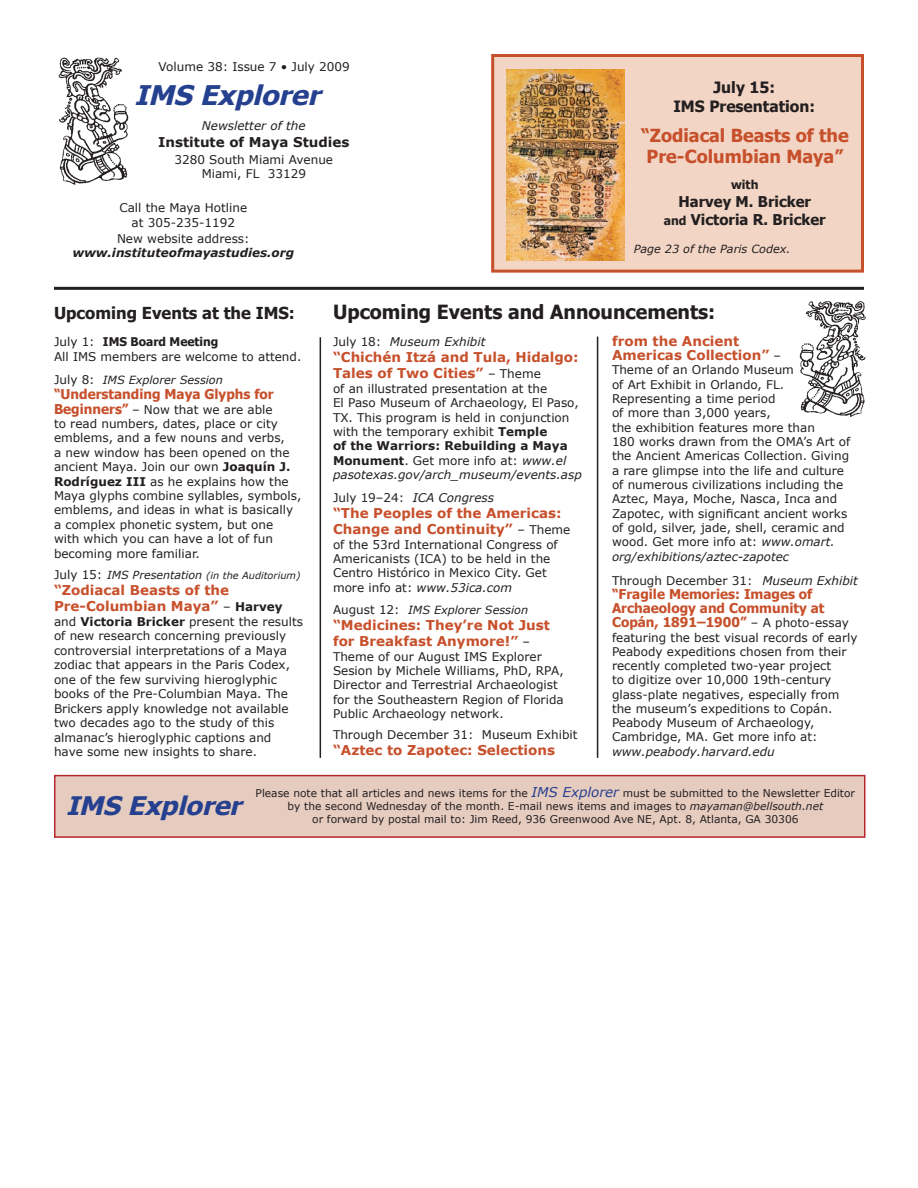
<style>
.page{position:relative;width:918px;height:1188px;background:#fff}
.page>*{position:absolute;margin:0;border:0;box-sizing:border-box;transform-origin:0 0}
.t1{font:italic 700 27px "Tahoma";color:#25408f;scale:1.05 1}
.t2{font:italic 700 25.5px "Tahoma";color:#25408f;scale:1.05 1}
.t3{font:700 19.5px "Tahoma";color:#231f20}
.t4{font:700 18px/21px "Tahoma";color:#c7502c;text-align:center}
.t5{font:700 16.5px "Tahoma";color:#231f20}
.t6{font:700 15.6px/19.5px "Tahoma";color:#231f20;text-align:center}
.t7{font:700 14.85px/17.9px "Tahoma";color:#231f20;text-align:center}
.t8{font:700 13.5px/16.2px "Verdana";color:#c7502c}
.t9{font:700 13.5px/14.2px "Tahoma";color:#c7502c}
.t10{font:700 13.5px "Verdana";color:#231f20}
.t11{font:700 12.15px "Tahoma";color:#231f20}
.t12{font:12px/14.4px "Verdana";color:#231f20}
.t13{font:italic 12px "Verdana";color:#231f20}
.t14{font:italic 700 12px "Verdana";color:#231f20}
.t15{font:700 12px "Tahoma";color:#231f20}
.t16{font:italic 11.85px "Verdana";color:#231f20}
.t17{font:italic 11.25px "Verdana";color:#231f20}
.t18{font:10.65px/12.8px "Verdana";color:#231f20;text-align:center}
.t19{font:italic 9.75px "Verdana";color:#231f20}
.s1{font-size:12.15px}
.s2{font-family:"Verdana";font-weight:400}
.s3{font-style:normal;font-size:12px}
.s4{font-family:"Tahoma";font-weight:700;font-size:13.5px;color:#c7502c}
.s5{font-weight:700}
.s6{font-size:11.1px}
.s7{font-weight:400;font-size:12px;color:#231f20}
.s8{font-size:12px;color:#231f20}
.s9{font-style:normal}
.s10{font-style:italic}
.s11{font-size:13.2px}
.s12{font-style:italic;font-size:11.85px}
.s13{font-family:"Verdana";font-weight:400;font-size:12px;color:#231f20}
.s14{font-style:italic;font-size:13.5px;color:#25408f}
</style>
<div class="page">
<img style="left:58px;top:57px;width:71px;height:128px">
<img style="left:799px;top:301px;width:67px;height:116px">
<hr style="left:597px;top:337px;width:1px;height:421px;background:#231f20">
<hr style="left:320px;top:337px;width:1px;height:421px;background:#231f20">
<div style="left:493px;top:56px;width:369px;height:215px;background:#f2d5c4"></div>
<div style="left:491px;top:54px;width:373px;height:219px;border:3px solid #c7502c"></div>
<div style="left:55px;top:776px;width:810px;height:61px;background:#e6cbbf"></div>
<div style="left:54px;top:775px;width:812px;height:63px;border:2px solid #b6282e"></div>
<hr style="left:54px;top:287px;width:810px;height:3px;background:#231f20">
<img style="left:506px;top:69px;width:118px;height:192px">
<p class="t12" style="left:159px;top:59px;width:193px">Volume 38: Issue 7 • July 2009</p>
<h1 class="t1" style="left:135px;top:78px;width:186px">IMS Explorer</h1>
<p class="t13" style="left:202px;top:118px;width:105px">Newsletter of the</p>
<p class="t10" style="left:158px;top:133px;width:193px">Institute of Maya Studies</p>
<p class="t12" style="left:175px;top:152px;width:160px;text-align:center">3280 South Miami Avenue<br>Miami, FL 33129</p>
<p class="t12" style="left:119px;top:200px;width:129px;text-align:center">Call the Maya Hotline at 305-235-1192</p>
<p class="t12" style="left:117px;top:231px;width:134px">New website address:</p>
<p class="t14" style="left:72px;top:245px;width:223px">www.instituteofmayastudies.org</p>
<h3 class="t6" style="left:673px;top:77px;width:143px">July 15:<br>IMS Presentation:</h3>
<h3 class="t4" style="left:641px;top:124px;width:209px">“Zodiacal Beasts of the<br>Pre-Columbian Maya”</h3>
<p class="t11" style="left:731px;top:177px;width:29px">with</p>
<p class="t7" style="left:664px;top:192px;width:163px">Harvey M. Bricker<br><span class="s1">and</span> Victoria R. Bricker</p>
<p class="t17" style="left:634px;top:241px;width:158px">Page 23 of the Paris Codex.</p>
<h3 class="t5" style="left:54px;top:302px;width:242px">Upcoming Events at the IMS:</h3>
<h3 class="t3" style="left:333px;top:299px;width:384px">Upcoming Events and Announcements:</h3>
<p class="t15" style="left:54px;top:334px;width:166px"><span class="s2">July 1:</span> IMS Board Meeting</p>
<p class="t12" style="left:54px;top:349px;width:249px">All IMS members are welcome to attend.</p>
<p class="t17" style="left:54px;top:372px;width:170px"><span class="s3">July 8:</span> IMS Explorer Session</p>
<p class="t9" style="left:54px;top:386px;width:221px">“Understanding Maya Glyphs for</p>
<p class="t12" style="left:54px;top:402px;width:249px"><span class="s4">Beginners”</span> – Now that we are able<br>to read numbers, dates, place or city emblems, and a few nouns and verbs,<br>a new window has been opened on the ancient Maya. Join our own <span class="s5">Joaquín J.<br>Rodríguez III</span> as he explains how the Maya glyphs combine syllables, symbols, emblems, and ideas in what is basically a complex phonetic system, but one with which you can have a lot of fun becoming more familiar.</p>
<p class="t19" style="left:54px;top:569px;width:248px"><span class="s3">July 15:</span> <span class="s6">IMS Presentation</span> (in the Auditorium)</p>
<p class="t8" style="left:54px;top:581px;width:230px">“Zodiacal Beasts of the<br>Pre-Columbian Maya” <span class="s7">–</span> <span class="s8">Harvey</span></p>
<p class="t12" style="left:54px;top:614px;width:250px">and <span class="s5">Victoria Bricker</span> present the results of new research concerning previously controversial interpretations of a Maya zodiac that appears in the Paris Codex, one of the few surviving hieroglyphic books of the Pre-Columbian Maya. The Brickers apply knowledge not available two decades ago to the study of this almanac’s hieroglyphic captions and have some new insights to share.</p>
<p class="t13" style="left:333px;top:334px;width:154px"><span class="s9">July 18:</span> Museum Exhibit</p>
<p class="t8" style="left:333px;top:349px;width:247px">“Chichén Itzá and Tula, Hidalgo:<br>Tales of Two Cities” <span class="s7">– Theme</span></p>
<p class="t12" style="left:333px;top:381px;width:250px">of an illustrated presentation at the<br>El Paso Museum of Archaeology, El Paso, TX. This program is held in conjunction with the temporary exhibit <span class="s5">Temple<br>of the Warriors: Rebuilding a Maya Monument</span>. Get more info at: <span class="s10">www.el pasotexas.gov/arch_museum/events.asp</span></p>
<p class="t13" style="left:333px;top:490px;width:163px"><span class="s9">July 19–24:</span> ICA Congress</p>
<p class="t8" style="left:333px;top:505px;width:239px">“The Peoples of the Americas:<br>Change and Continuity” <span class="s7">– Theme</span></p>
<p class="t12" style="left:333px;top:537px;width:226px">of the 53rd International Congress of Americanists (ICA) to be held in the Centro Histórico in Mexico City. Get more info at: <span class="s10">www.53ica.com</span></p>
<p class="t17" style="left:333px;top:603px;width:197px"><span class="s3">August 12:</span> IMS Explorer Session</p>
<p class="t8" style="left:333px;top:617px;width:219px">“Medicines: They’re Not Just for Breakfast Anymore!<span class="s11">”</span> <span class="s7">–</span></p>
<p class="t12" style="left:333px;top:649px;width:232px">Theme of our August IMS Explorer Sesion by Michele Williams, PhD, RPA, Director and Terrestrial Archaeologist for the Southeastern Region of Florida Public Archaeology network.</p>
<p class="t12" style="left:333px;top:727px;width:246px">Through December 31: Museum Exhibit</p>
<p class="t8" style="left:333px;top:742px;width:224px">“Aztec to Zapotec: Selections</p>
<p class="t8" style="left:612px;top:333px;width:171px;line-height:14.2px">from the Ancient<br>Americas Collection” <span class="s7">–</span></p>
<p class="t12" style="left:612px;top:362px;width:240px">Theme of an Orlando Museum<br>of Art Exhibit in Orlando, FL.<br>Representing a time period<br>of more than 3,000 years,<br>the exhibition features more than<br>180 works drawn from the OMA’s Art of the Ancient Americas Collection. Giving a rare glimpse into the life and culture of numerous civilizations including the Aztec, Maya, Moche, Nasca, Inca and Zapotec, with significant ancient works of gold, silver, jade, shell, ceramic and wood. Get more info at: <span class="s12">www.omart.</span></p>
<p class="t16" style="left:612px;top:549px;width:179px">org/exhibitions/aztec-zapotec</p>
<p class="t12" style="left:612px;top:573px;width:248px">Through December 31: <span class="s10">Museum Exhibit</span></p>
<p class="t9" style="left:612px;top:586px;width:238px">“Fragile Memories: Images of<br>Archaeology and Community at<br>Copán, 1891–1900” <span class="s13">– A photo-essay</span></p>
<p class="t12" style="left:612px;top:630px;width:247px">featuring the best visual records of early Peabody expeditions chosen from their recently completed two-year project<br>to digitize over 10,000 19th-century glass-plate negatives, especially from the museum’s expeditions to Copán.<br>Peabody Museum of Archaeology, Cambridge, MA. Get more info at:</p>
<p class="t13" style="left:612px;top:744px;width:164px">www.peabody.harvard.edu</p>
<h2 class="t2" style="left:66px;top:790px;width:175px">IMS Explorer</h2>
<p class="t18" style="left:256px;top:787px;width:601px">Please note that all articles and news items for the <span class="s14">IMS Explorer</span> must be submitted to the Newsletter Editor by the second Wednesday of the month. E-mail news items and images to <span class="s10">mayaman@bellsouth.net<br></span>or forward by postal mail to: Jim Reed, 936 Greenwood Ave NE, Apt. 8, Atlanta, GA 30306</p>
</div>
